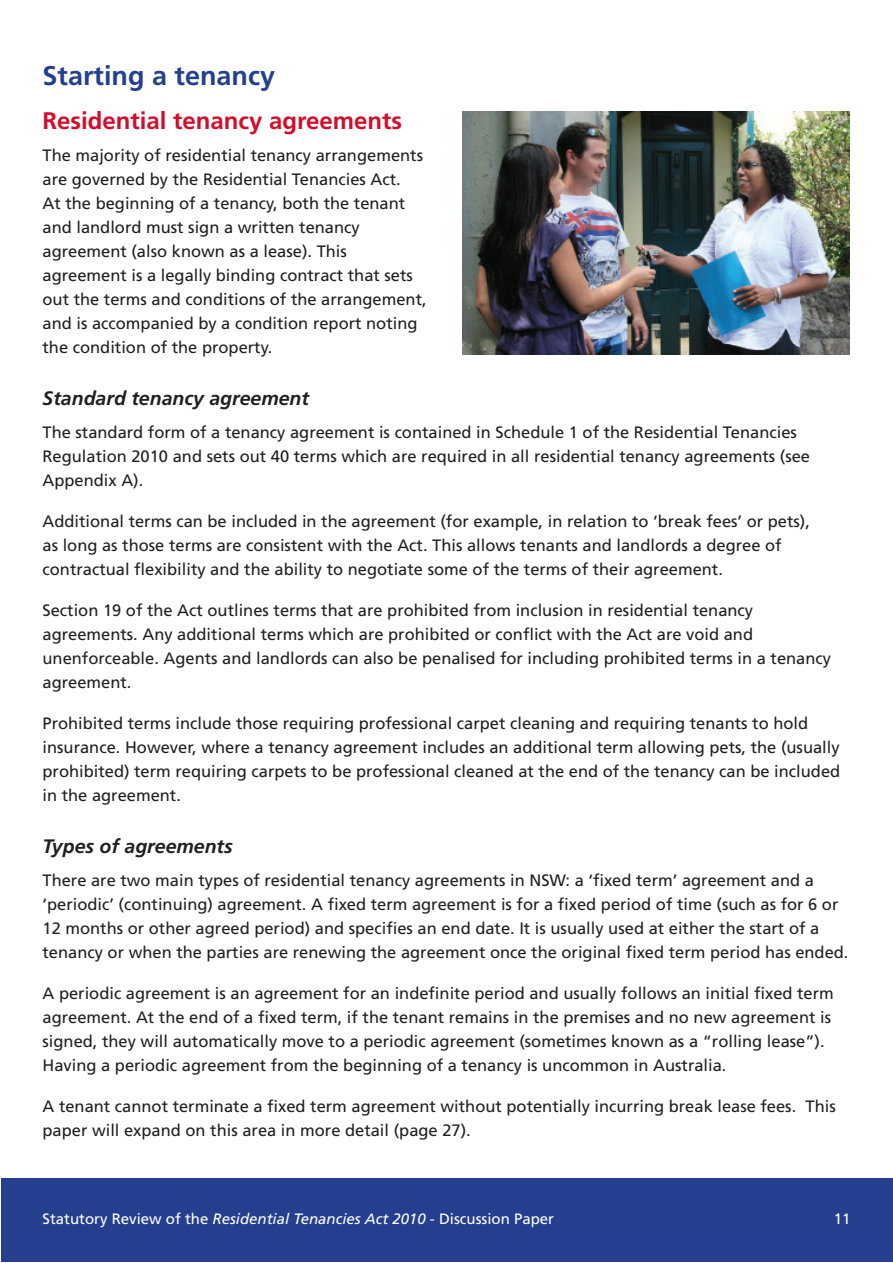
<style>
.page{position:relative;width:893px;height:1263px;background:#fff}
.page>*{position:absolute;margin:0;border:0;box-sizing:border-box;transform-origin:0 0}
.MS_Heading_1{font:700 27px "Frutiger";color:#253f8e}
.MS_Sub_Head_1{font:700 24px "Frutiger";color:#d30d2b}
.MS_Sub_Head_2{font:italic 700 19.5px "Frutiger";color:#231f20}
.MS_Body{font:16.5px/24px "Frutiger";color:#231f20}
.t1{font:15px "Frutiger";color:#fff}
.s1{font-style:italic}
</style>
<div class="page">
<div style="left:1px;top:1179px;width:891px;height:83px;background:#253f8e"></div>
<img style="left:463px;top:111px;width:387px;height:243px">
<p class="MS_Heading_1" style="left:43px;top:60px;width:234px">Starting a tenancy</p>
<p class="MS_Sub_Head_1" style="left:43px;top:106px;width:361px">Residential tenancy agreements</p>
<p class="MS_Body" style="left:43px;top:143px;width:386px">The majority of residential tenancy arrangements are governed by the Residential Tenancies Act.<br>At the beginning of a tenancy, both the tenant and landlord must sign a written tenancy agreement (also known as a lease). This agreement is a legally binding contract that sets out the terms and conditions of the arrangement, and is accompanied by a condition report noting the condition of the property.</p>
<p class="MS_Sub_Head_2" style="left:43px;top:387px;width:268px">Standard tenancy agreement</p>
<p class="MS_Body" style="left:43px;top:420px;width:769px">The standard form of a tenancy agreement is contained in Schedule 1 of the Residential Tenancies<br>Regulation 2010 and sets out 40 terms which are required in all residential tenancy agreements (see<br>Appendix A).</p>
<p class="MS_Body" style="left:43px;top:509px;width:769px">Additional terms can be included in the agreement (for example, in relation to ‘break fees’ or pets), as long as those terms are consistent with the Act. This allows tenants and landlords a degree of contractual flexibility and the ability to negotiate some of the terms of their agreement.</p>
<p class="MS_Body" style="left:43px;top:598px;width:790px">Section 19 of the Act outlines terms that are prohibited from inclusion in residential tenancy agreements. Any additional terms which are prohibited or conflict with the Act are void and unenforceable. Agents and landlords can also be penalised for including prohibited terms in a tenancy agreement.</p>
<p class="MS_Body" style="left:43px;top:711px;width:799px">Prohibited terms include those requiring professional carpet cleaning and requiring tenants to hold insurance. However, where a tenancy agreement includes an additional term allowing pets, the (usually prohibited) term requiring carpets to be professional cleaned at the end of the tenancy can be included in the agreement.</p>
<p class="MS_Sub_Head_2" style="left:43px;top:835px;width:192px">Types of agreements</p>
<p class="MS_Body" style="left:43px;top:868px;width:807px">There are two main types of residential tenancy agreements in NSW: a ‘fixed term’ agreement and a ‘periodic’ (continuing) agreement. A fixed term agreement is for a fixed period of time (such as for 6 or 12 months or other agreed period) and specifies an end date. It is usually used at either the start of a tenancy or when the parties are renewing the agreement once the original fixed term period has ended.</p>
<p class="MS_Body" style="left:43px;top:981px;width:793px">A periodic agreement is an agreement for an indefinite period and usually follows an initial fixed term agreement. At the end of a fixed term, if the tenant remains in the premises and no new agreement is signed, they will automatically move to a periodic agreement (sometimes known as a “rolling lease”).<br>Having a periodic agreement from the beginning of a tenancy is uncommon in Australia.</p>
<p class="MS_Body" style="left:43px;top:1094px;width:795px">A tenant cannot terminate a fixed term agreement without potentially incurring break lease fees. This paper will expand on this area in more detail (page 27).</p>
<p class="t1" style="left:43px;top:1210px;width:513px">Statutory Review of the <span class="s1">Residential Tenancies Act 2010</span> - Discussion Paper</p>
<p class="t1" style="left:834px;top:1210px;width:18px">11</p>
</div>
